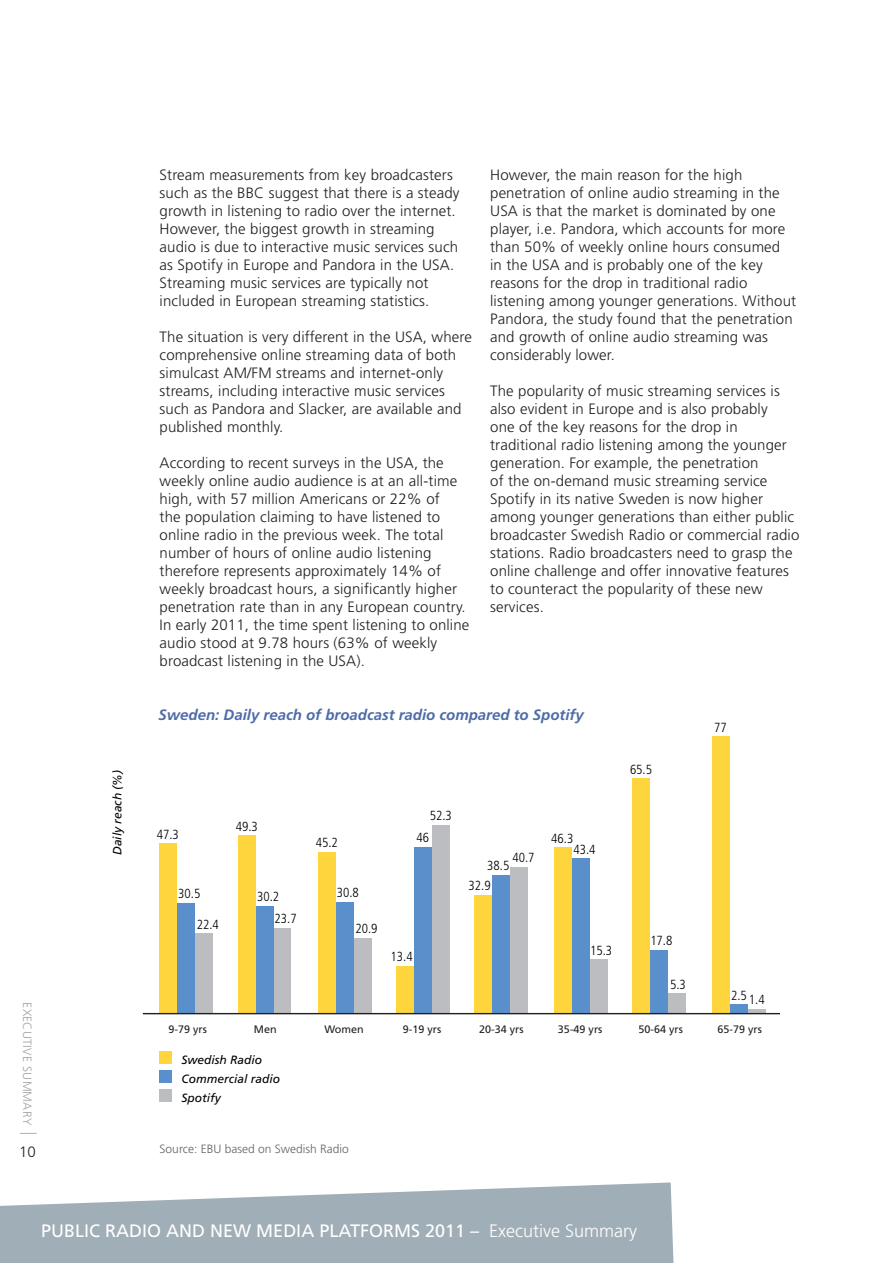
<style>
.page{position:relative;width:893px;height:1263px;background:#fff}
.page>*{position:absolute;margin:0;border:0;box-sizing:border-box;transform-origin:0 0}
.t1{font:18px "Frutiger";color:#fff}
.t2{font:300 15px/18px "Frutiger";letter-spacing:.01em;color:#231f20}
.t3{font:italic 700 15px "Frutiger";color:#4d6ca8}
.t4{font:300 condensed 13.2px "Frutiger LT Std";color:#000}
.t5{font:italic 12px/19.2px "Frutiger";color:#000}
.t6{font:300 12px "Frutiger";color:#636366}
.t7{font:300 12px "Frutiger";color:#a0a1a6}
.t8{font:10.8px "Frutiger";color:#231f20}
.s1{font-size:24px}
.s2{font-weight:300}
</style>
<div class="page">
<svg style="left:0;top:1182px;width:673px;height:81px;background:#aebac1"></svg>
<div style="left:159px;top:1070px;width:13px;height:13px;background:#5990cb"></div>
<div style="left:159px;top:1089px;width:13px;height:13px;background:#bcbdc0"></div>
<div style="left:159px;top:1051px;width:13px;height:13px;background:#ffd53e"></div>
<div style="left:159px;top:843px;width:18px;height:171px;background:#ffd53e"></div>
<div style="left:238px;top:836px;width:18px;height:178px;background:#ffd53e"></div>
<div style="left:318px;top:852px;width:18px;height:162px;background:#ffd53e"></div>
<div style="left:354px;top:938px;width:17px;height:76px;background:#bcbdc0"></div>
<div style="left:396px;top:966px;width:18px;height:48px;background:#ffd53e"></div>
<div style="left:432px;top:825px;width:18px;height:189px;background:#bcbdc0"></div>
<div style="left:474px;top:895px;width:18px;height:119px;background:#ffd53e"></div>
<div style="left:510px;top:867px;width:18px;height:147px;background:#bcbdc0"></div>
<div style="left:554px;top:848px;width:18px;height:166px;background:#ffd53e"></div>
<div style="left:590px;top:960px;width:18px;height:54px;background:#bcbdc0"></div>
<div style="left:195px;top:933px;width:18px;height:81px;background:#bcbdc0"></div>
<div style="left:273px;top:929px;width:18px;height:85px;background:#bcbdc0"></div>
<div style="left:632px;top:779px;width:18px;height:235px;background:#ffd53e"></div>
<div style="left:668px;top:994px;width:18px;height:20px;background:#bcbdc0"></div>
<div style="left:712px;top:737px;width:18px;height:277px;background:#ffd53e"></div>
<div style="left:748px;top:1009px;width:18px;height:5px;background:#bcbdc0"></div>
<div style="left:177px;top:903px;width:18px;height:111px;background:#5990cb"></div>
<div style="left:256px;top:906px;width:18px;height:108px;background:#5990cb"></div>
<div style="left:336px;top:902px;width:18px;height:112px;background:#5990cb"></div>
<div style="left:414px;top:847px;width:18px;height:167px;background:#5990cb"></div>
<div style="left:492px;top:875px;width:18px;height:139px;background:#5990cb"></div>
<div style="left:572px;top:858px;width:18px;height:156px;background:#5990cb"></div>
<div style="left:650px;top:950px;width:18px;height:64px;background:#5990cb"></div>
<div style="left:730px;top:1005px;width:18px;height:9px;background:#5990cb"></div>
<hr style="left:143px;top:1013px;width:637px;height:1px;background:#231f20">
<p class="t2" style="left:160px;top:166px;width:301px">Stream measurements from key broadcasters such as the BBC suggest that there is a steady growth in listening to radio over the internet.<br>However, the biggest growth in streaming audio is due to interactive music services such as Spotify in Europe and Pandora in the USA</p>
<p class="t2" style="left:450px;top:256px;width:6px">.</p>
<p class="t2" style="left:160px;top:274px;width:271px">Streaming music services are typically not included in European streaming statistics.</p>
<p class="t2" style="left:160px;top:328px;width:246px">The situation is very different in the USA</p>
<p class="t2" style="left:160px;top:328px;width:314px;text-indent:263px">, where comprehensive online streaming data of both simulcast AM/FM streams and internet-only streams, including interactive music services such as Pandora and Slacker, are available and published monthly.</p>
<p class="t2" style="left:160px;top:454px;width:237px">According to recent surveys in the USA</p>
<p class="t2" style="left:160px;top:454px;width:311px;text-indent:254px">, the weekly online audio audience is at an all-time high, with 57 million Americans or 22% of<br>the population claiming to have listened to online radio in the previous week. The total number of hours of online audio listening therefore represents approximately 14% of weekly broadcast hours, a significantly higher penetration rate than in any European country.<br>In early 2011, the time spent listening to online audio stood at 9.78 hours (63% of weekly broadcast listening in the USA</p>
<p class="t2" style="left:356px;top:652px;width:10px">).</p>
<p class="t2" style="left:490px;top:166px;width:291px">However, the main reason for the high penetration of online audio streaming in the<br>USA</p>
<p class="t2" style="left:490px;top:202px;width:296px;text-indent:32px">is that the market is dominated by one player, i.e. Pandora, which accounts for more than 50% of weekly online hours consumed in the USA</p>
<p class="t2" style="left:490px;top:256px;width:308px;text-indent:74px">and is probably one of the key reasons for the drop in traditional radio listening among younger generations. Without Pandora, the study found that the penetration and growth of online audio streaming was considerably lower.</p>
<p class="t2" style="left:490px;top:382px;width:311px">The popularity of music streaming services is also evident in Europe and is also probably<br>one of the key reasons for the drop in traditional radio listening among the younger generation. For example, the penetration<br>of the on-demand music streaming service Spotify in its native Sweden is now higher among younger generations than either public broadcaster Swedish Radio or commercial radio stations. Radio broadcasters need to grasp the online challenge and offer innovative features to counteract the popularity of these new services.</p>
<p class="t7" style="left:34px;top:1002px;width:133px;rotate:90deg">Executive summary <span class="s1">I</span></p>
<p class="t2" style="left:19px;top:1143px;width:18px">10</p>
<p class="t5" style="left:108px;top:855px;width:87px;rotate:-90deg">Daily reach (%)</p>
<p class="t3" style="left:159px;top:706px;width:427px">Sweden: Daily reach of broadcast radio compared to Spotify</p>
<p class="t4" style="left:157px;top:826px;width:24px">47.3</p>
<p class="t4" style="left:236px;top:818px;width:24px">49.3</p>
<p class="t4" style="left:316px;top:835px;width:24px">45.2</p>
<p class="t4" style="left:430px;top:807px;width:24px">52.3</p>
<p class="t4" style="left:416px;top:830px;width:14px">46</p>
<p class="t4" style="left:178px;top:886px;width:24px">30.5</p>
<p class="t4" style="left:257px;top:888px;width:24px">30.2</p>
<p class="t4" style="left:337px;top:885px;width:24px">30.8</p>
<p class="t4" style="left:197px;top:916px;width:24px">22.4</p>
<p class="t4" style="left:275px;top:911px;width:24px">23.7</p>
<p class="t4" style="left:355px;top:921px;width:24px">20.9</p>
<p class="t4" style="left:390px;top:949px;width:24px">13.4</p>
<p class="t4" style="left:512px;top:850px;width:24px">40.7</p>
<p class="t4" style="left:487px;top:858px;width:24px">38.5</p>
<p class="t4" style="left:469px;top:878px;width:24px">32.9</p>
<p class="t4" style="left:551px;top:831px;width:24px">46.3</p>
<p class="t4" style="left:573px;top:841px;width:24px">43.4</p>
<p class="t4" style="left:590px;top:942px;width:24px">15.3</p>
<p class="t4" style="left:630px;top:761px;width:24px">65.5</p>
<p class="t4" style="left:650px;top:933px;width:24px">17.8</p>
<p class="t4" style="left:670px;top:977px;width:17px">5.3</p>
<p class="t4" style="left:714px;top:720px;width:14px">77</p>
<p class="t4" style="left:731px;top:988px;width:17px">2.5</p>
<p class="t4" style="left:749px;top:992px;width:17px">1.4</p>
<p class="t8" style="left:169px;top:1023px;width:40px">9-79 yrs</p>
<p class="t8" style="left:254px;top:1023px;width:24px">Men</p>
<p class="t8" style="left:324px;top:1023px;width:41px">Women</p>
<p class="t8" style="left:403px;top:1023px;width:40px">9-19 yrs</p>
<p class="t8" style="left:479px;top:1023px;width:46px">20-34 yrs</p>
<p class="t8" style="left:558px;top:1023px;width:46px">35-49 yrs</p>
<p class="t8" style="left:639px;top:1023px;width:46px">50-64 yrs</p>
<p class="t8" style="left:717px;top:1023px;width:46px">65-79 yrs</p>
<p class="t5" style="left:182px;top:1050px;width:100px">Swedish Radio<br>Commercial radio<br>Spotify</p>
<p class="t6" style="left:160px;top:1142px;width:191px">Source: EBU based on Swedish Radio</p>
<p class="t1" style="left:41px;top:1221px;width:597px">public radio and N ew Media platforms 2011 – <span class="s2">Executive Summary</span></p>
</div>
